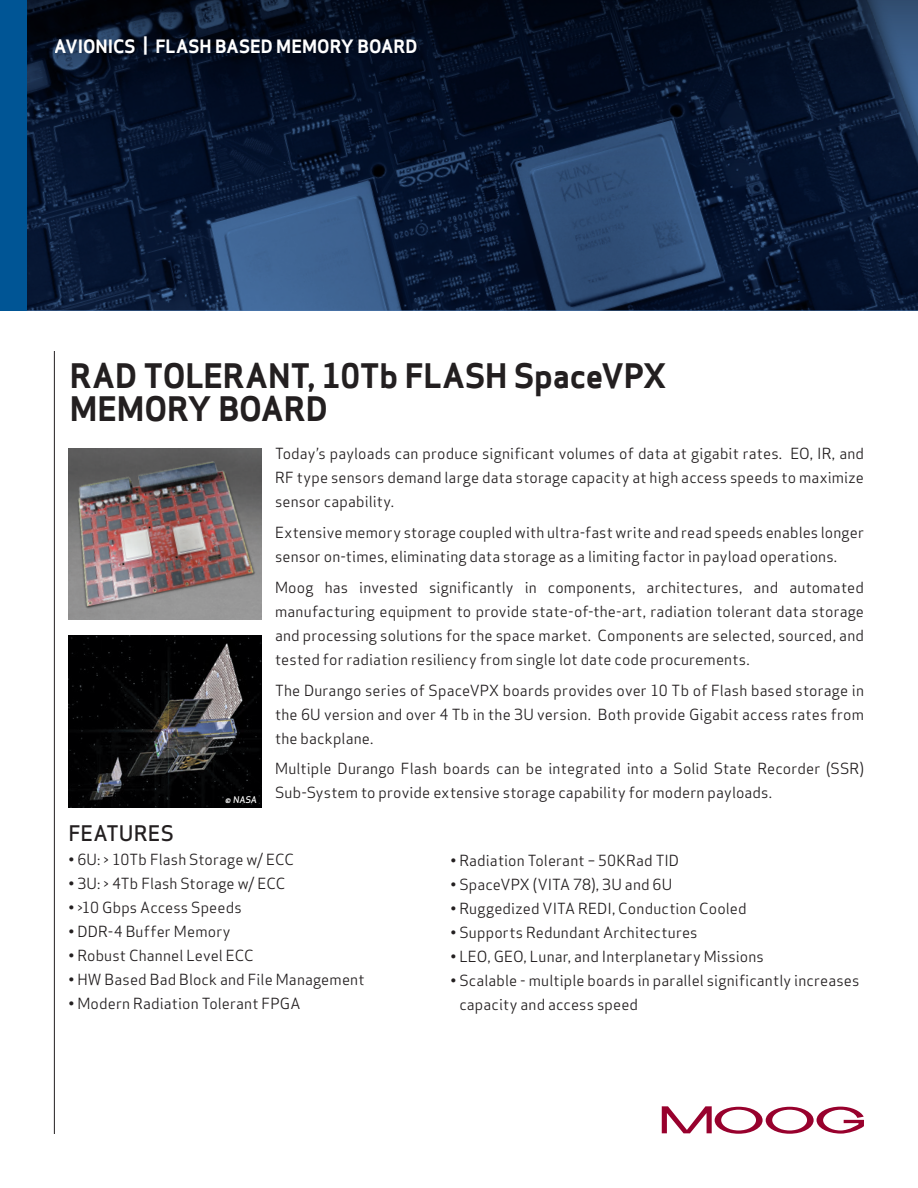
<style>
.page{position:relative;width:918px;height:1188px;background:#fff}
.page>*{position:absolute;margin:0;border:0;box-sizing:border-box;transform-origin:0 0}
.t1{font:700 33px/33px "Apex Sans";color:#231f20}
.t2{font:500 21px "Apex Sans";letter-spacing:.005em;color:#231f20}
.t3{font:700 18px "Apex Sans";color:#fff}
.t4{font:15px/24px "Apex Sans";letter-spacing:.01em;color:#231f20;text-align:justify}
.t5{font:italic 500 9px "Apex Sans";color:#fff}
</style>
<div class="page">
<svg style="left:27px;top:0;width:891px;height:310px;background:#0f1f3a"></svg>
<div style="left:0;top:0;width:27px;height:310px;background:#005595"></div>
<hr style="left:54px;top:351px;width:1px;height:783px;background:#231f20">
<svg style="left:662px;top:1106px;width:202px;height:28px"></svg>
<img style="left:68px;top:636px;width:194px;height:171px">
<img style="left:53px;top:449px;width:209px;height:174px">
<p class="t3" style="left:55px;top:34px;width:364px">AVIONICS | FLASH BASED MEMORY BOARD</p>
<p class="t1" style="left:70px;top:359px;width:598px">RAD TOLERANT, 10Tb FLASH SpaceVPX<br>MEMORY BOARD</p>
<p class="t5" style="left:225px;top:791px;width:33px">© NASA</p>
<p class="t4" style="left:275px;top:440px;width:591px">Today’s payloads can produce significant volumes of data at gigabit rates. EO, IR, and RF type sensors demand large data storage capacity at high access speeds to maximize sensor capability.</p>
<p class="t4" style="left:275px;top:519px;width:590px">Extensive memory storage coupled with ultra-fast write and read speeds enables longer sensor on-times, eliminating data storage as a limiting factor in payload operations.</p>
<p class="t4" style="left:275px;top:574px;width:590px">Moog has invested significantly in components, architectures, and automated manufacturing equipment to provide state-of-the-art, radiation tolerant data storage and processing solutions for the space market. Components are selected, sourced, and tested for radiation resiliency from single lot date code procurements.</p>
<p class="t4" style="left:275px;top:677px;width:590px">The Durango series of SpaceVPX boards provides over 10 Tb of Flash based storage in the 6U version and over 4 Tb in the 3U version. Both provide Gigabit access rates from the backplane.</p>
<p class="t4" style="left:275px;top:755px;width:590px">Multiple Durango Flash boards can be integrated into a Solid State Recorder (SSR)<br>Sub-System to provide extensive storage capability for modern payloads.</p>
<p class="t2" style="left:68px;top:815px;width:107px">FEATURES</p>
<p class="t4" style="left:68px;top:846px;width:227px">• 6U: &gt; 10Tb Flash Storage w/ ECC</p>
<p class="t4" style="left:68px;top:870px;width:218px">• 3U: &gt; 4Tb Flash Storage w/ ECC</p>
<p class="t4" style="left:68px;top:894px;width:175px">• &gt;10 Gbps Access Speeds</p>
<p class="t4" style="left:68px;top:918px;width:164px">• DDR-4 Buffer Memory</p>
<p class="t4" style="left:68px;top:942px;width:187px">• Robust Channel Level ECC</p>
<p class="t4" style="left:68px;top:966px;width:298px">• HW Based Bad Block and File Management</p>
<p class="t4" style="left:68px;top:990px;width:234px">• Modern Radiation Tolerant FPGA</p>
<p class="t4" style="left:450px;top:847px;width:230px">• Radiation Tolerant – 50KRad TID</p>
<p class="t4" style="left:450px;top:871px;width:223px">• SpaceVPX (VITA 78), 3U and 6U</p>
<p class="t4" style="left:450px;top:895px;width:298px">• Ruggedized VITA REDI, Conduction Cooled</p>
<p class="t4" style="left:450px;top:919px;width:249px">• Supports Redundant Architectures</p>
<p class="t4" style="left:450px;top:943px;width:315px">• LEO, GEO, Lunar, and Interplanetary Missions</p>
<p class="t4" style="left:459px;top:967px;width:402px;text-indent:-9px">• Scalable - multiple boards in parallel significantly increases capacity and access speed</p>
</div>
